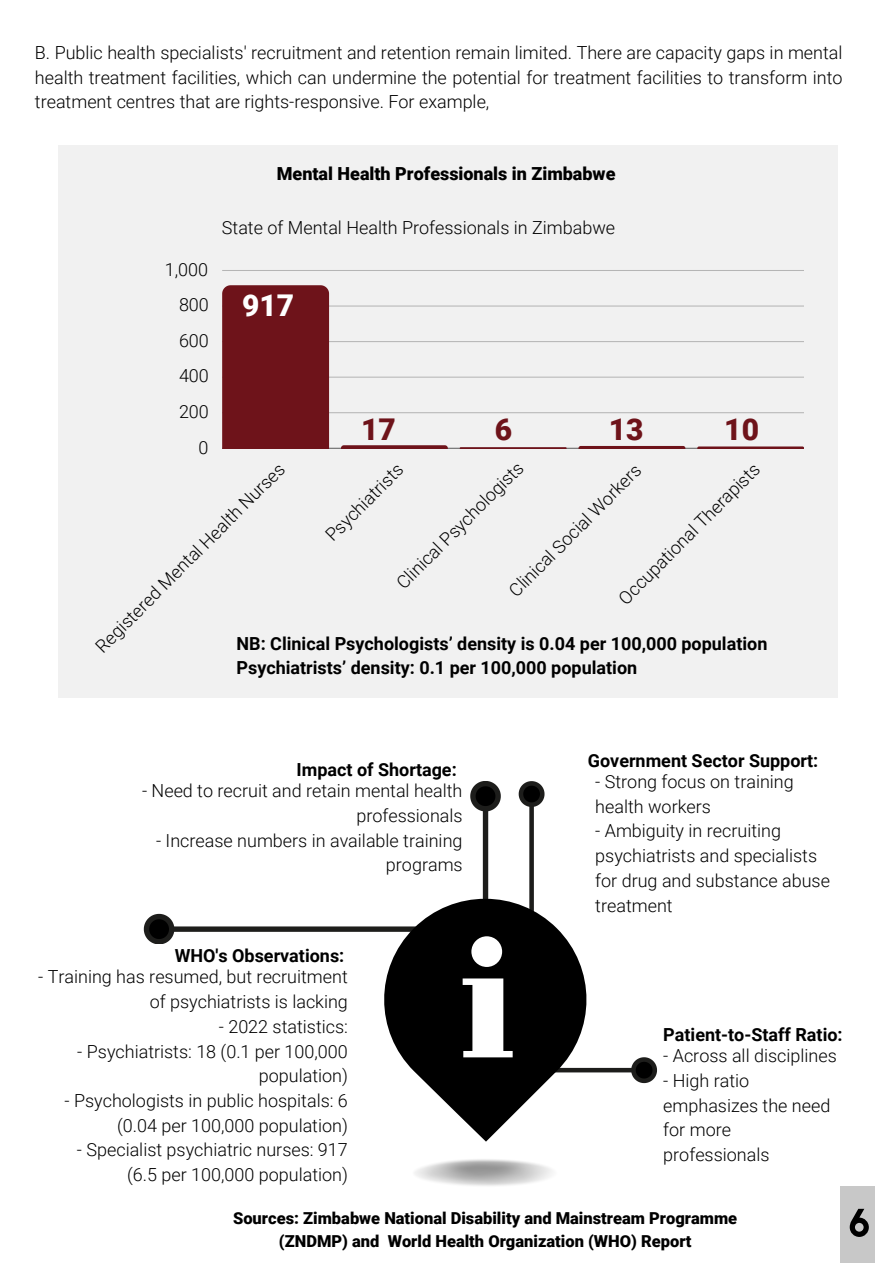
<style>
.page{position:relative;width:893px;height:1264px;background:#fff}
.page>*{position:absolute;margin:0;border:0;box-sizing:border-box;transform-origin:0 0}
.t1{font:900 30px "Roboto";color:#6e131a}
.t2{font:900 30px "Roboto";color:#fff}
.t3{font:300 18px/24.8px "Roboto";color:#000;text-align:right}
.t4{font:700 18px "Roboto";color:#000}
.t5{font:900 18px "Roboto";color:#000}
.t6{font:900 16.5px/22.5px "Roboto";color:#000;text-align:center}
</style>
<div class="page">
<div style="left:58px;top:145px;width:779px;height:552px;background:#f1f1f1"></div>
<hr style="left:222px;top:412px;width:581px;height:1px;background:#000">
<hr style="left:222px;top:376px;width:581px;height:2px;background:#000">
<hr style="left:222px;top:341px;width:581px;height:1px;background:#000">
<hr style="left:222px;top:305px;width:581px;height:1px;background:#000">
<hr style="left:222px;top:270px;width:581px;height:1px;background:#000">
<hr style="left:222px;top:448px;width:581px;height:1px;background:#000">
<div style="left:222px;top:285px;width:107px;height:163px;background:#6e131a"></div>
<svg style="left:341px;top:445px;width:107px;height:3px"></svg>
<svg style="left:459px;top:447px;width:107px;height:1px"></svg>
<svg style="left:578px;top:446px;width:107px;height:2px"></svg>
<svg style="left:697px;top:446px;width:106px;height:2px"></svg>
<svg style="left:143px;top:781px;width:358px;height:163px"></svg>
<svg style="left:518px;top:781px;width:139px;height:302px"></svg>
<svg style="left:384px;top:898px;width:202px;height:243px;fill:#000"></svg>
<div style="left:840px;top:1185px;width:35px;height:77px;background:#c8c8c8"></div>
<svg style="left:849px;top:1208px;width:19px;height:28px"></svg>
<p class="t3" style="left:35px;top:40px;width:809px;text-align:justify">B. Public health specialists' recruitment and retention remain limited. There are capacity gaps in mental health treatment facilities, which can undermine the potential for treatment facilities to transform into treatment centres that are rights-responsive. For example,</p>
<p class="t3" style="left:165px;top:257px;width:45px">1,000</p>
<p class="t3" style="left:179px;top:293px;width:31px">800</p>
<p class="t3" style="left:179px;top:328px;width:31px">600</p>
<p class="t3" style="left:179px;top:364px;width:31px">400</p>
<p class="t3" style="left:179px;top:399px;width:31px">200</p>
<p class="t3" style="left:198px;top:435px;width:11px">0</p>
<p class="t5" style="left:277px;top:164px;width:340px">Mental Health Professionals in Zimbabwe</p>
<p class="t3" style="left:222px;top:215px;width:395px">State of Mental Health Professionals in Zimbabwe</p>
<p class="t2" style="left:242px;top:288px;width:54px">917</p>
<p class="t1" style="left:361px;top:412px;width:36px">17</p>
<p class="t1" style="left:494px;top:412px;width:19px">6</p>
<p class="t1" style="left:609px;top:412px;width:36px">13</p>
<p class="t1" style="left:724px;top:412px;width:36px">10</p>
<p class="t3" style="left:391px;top:577px;width:172px;rotate:-45deg">Clinical Psychologists</p>
<p class="t3" style="left:90px;top:640px;width:260px;rotate:-45deg">Registered Mental Health Nurses</p>
<p class="t3" style="left:320px;top:529px;width:103px;rotate:-45deg">Psychiatrists</p>
<p class="t3" style="left:613px;top:592px;width:192px;rotate:-45deg">Occupational Therapists</p>
<p class="t3" style="left:503px;top:584px;width:179px;rotate:-45deg">Clinical Social Workers</p>
<p class="t4" style="left:236px;top:633px;width:532px">NB: Clinical Psychologists’ density is 0.04 per 100,000 population</p>
<p class="t4" style="left:236px;top:657px;width:402px">Psychiatrists’ density: 0.1 per 100,000 population</p>
<p class="t4" style="left:296px;top:759px;width:162px">Impact of Shortage:</p>
<p class="t3" style="left:142px;top:778px;width:322px">- Need to recruit and retain mental health professionals</p>
<p class="t3" style="left:156px;top:828px;width:308px">- Increase numbers in available training programs</p>
<p class="t4" style="left:175px;top:945px;width:171px">WHO's Observations:</p>
<p class="t4" style="left:588px;top:750px;width:232px">Government Sector Support:</p>
<p class="t3" style="left:595px;top:769px;width:200px;text-align:left">- Strong focus on training health workers</p>
<p class="t3" style="left:595px;top:819px;width:236px;text-align:left">- Ambiguity in recruiting psychiatrists and specialists for drug and substance abuse treatment</p>
<p class="t3" style="left:38px;top:964px;width:311px">- Training has resumed, but recruitment of psychiatrists is lacking</p>
<p class="t3" style="left:219px;top:1014px;width:131px">- 2022 statistics:</p>
<p class="t3" style="left:77px;top:1038px;width:272px">- Psychiatrists: 18 (0.1 per 100,000 population)</p>
<p class="t3" style="left:64px;top:1088px;width:285px">- Psychologists in public hospitals: 6 (0.04 per 100,000 population)</p>
<p class="t3" style="left:77px;top:1137px;width:272px">- Specialist psychiatric nurses: 917 (6.5 per 100,000 population)</p>
<p class="t6" style="left:233px;top:1207px;width:505px">Sources: Zimbabwe National Disability and Mainstream Programme (ZNDMP) and World Health Organization (WHO) Report</p>
<p class="t4" style="left:663px;top:1024px;width:181px">Patient-to-Staff Ratio:</p>
<p class="t3" style="left:663px;top:1043px;width:175px">- Across all disciplines</p>
<p class="t3" style="left:663px;top:1068px;width:168px;text-align:left">- High ratio emphasizes the need for more professionals</p>
</div>
